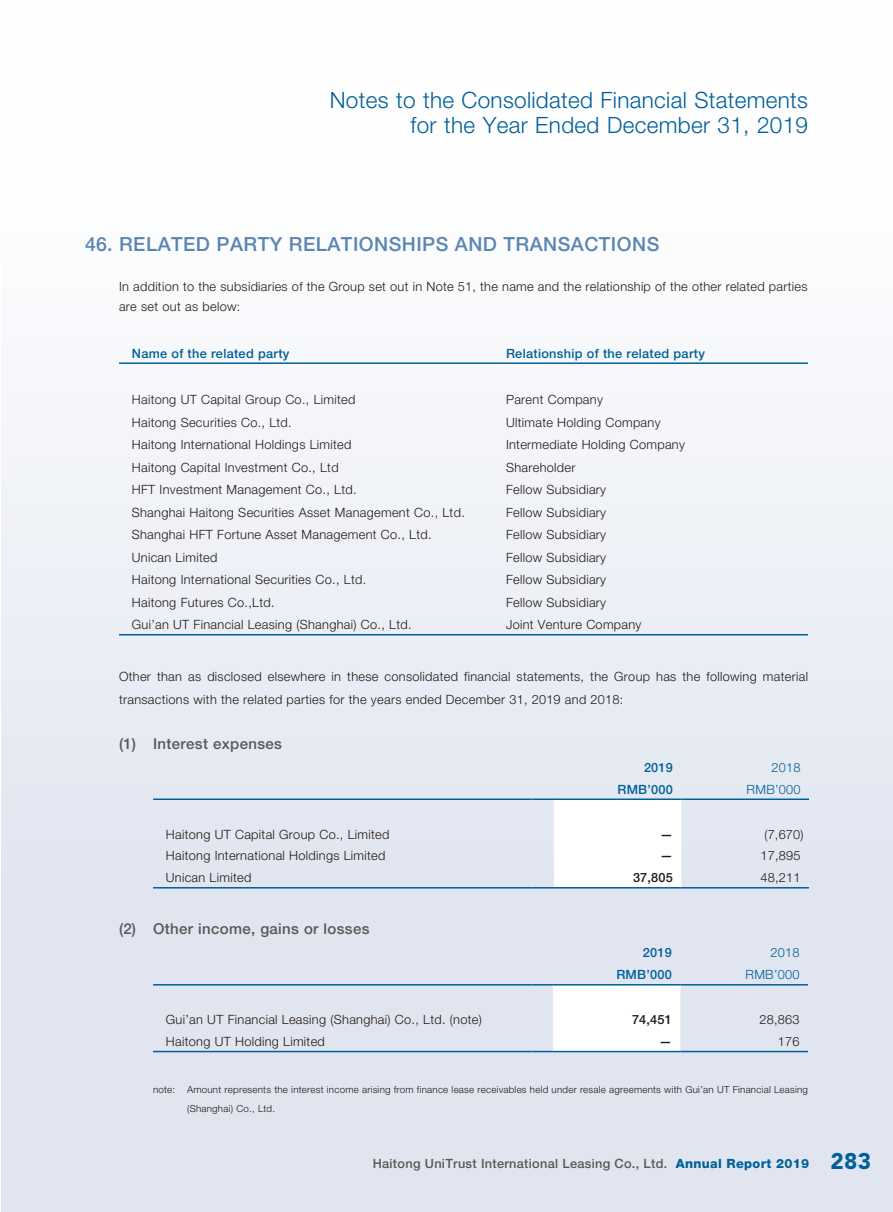
<style>
.page{position:relative;width:893px;height:1212px;background:#fff}
.page>*{position:absolute;margin:0;border:0;box-sizing:border-box;transform-origin:0 0}
.t1{font:300 22.5px/25.5px "Helvetica Neue";letter-spacing:.015em;color:#006098;text-align:right}
.t2{font:500 19.5px "Helvetica Neue";letter-spacing:.025em;color:#5b86b3}
.t3{font:500 15px "Helvetica Neue";letter-spacing:.025em;color:#595857}
.t4{font:300 12.75px/20.2px "Helvetica Neue";letter-spacing:.025em;color:#231916}
.t5{font:500 12.75px "Helvetica Neue";letter-spacing:.025em;color:#006098}
.t6{font:500 12.75px "Helvetica Neue";letter-spacing:.025em;color:#595857}
.t7{font:300 12.75px "Helvetica Neue";letter-spacing:.015em;color:#006098}
.t8{font:500 12.75px "Helvetica Neue";letter-spacing:.015em;color:#231916}
.t9{font:300 9.75px/19.5px "Helvetica Neue";letter-spacing:.025em;color:#231916}
.s1{font-weight:800;color:#006098}
.s2{font-family:"Avenir";font-weight:900;font-size:22.5px;color:#006098}
</style>
<div class="page">
<div style="left:1px;top:0;width:892px;height:1212px;background:linear-gradient(to bottom,#fff,#d9dfed)"></div>
<hr style="left:119px;top:362px;width:387px;height:2px;background:#006098">
<hr style="left:506px;top:362px;width:302px;height:2px;background:#006098">
<hr style="left:119px;top:634px;width:387px;height:1px;background:#006098">
<hr style="left:506px;top:634px;width:302px;height:1px;background:#006098">
<hr style="left:153px;top:798px;width:378px;height:2px;background:#006098">
<hr style="left:531px;top:798px;width:23px;height:2px;background:#006098">
<hr style="left:554px;top:798px;width:127px;height:2px;background:#006098">
<hr style="left:681px;top:798px;width:128px;height:2px;background:#006098">
<hr style="left:153px;top:887px;width:378px;height:1px;background:#006098">
<svg style="left:531px;top:799px;width:150px;height:89px"></svg>
<hr style="left:554px;top:887px;width:127px;height:1px;background:#006098">
<hr style="left:681px;top:887px;width:128px;height:1px;background:#006098">
<hr style="left:153px;top:984px;width:378px;height:1px;background:#006098">
<hr style="left:680px;top:984px;width:128px;height:1px;background:#006098">
<hr style="left:153px;top:1051px;width:378px;height:1px;background:#006098">
<svg style="left:531px;top:984px;width:149px;height:68px"></svg>
<hr style="left:553px;top:1051px;width:127px;height:1px;background:#006098">
<hr style="left:680px;top:1051px;width:128px;height:1px;background:#006098">
<h1 class="t1" style="left:330px;top:86px;width:480px">Notes to the Consolidated Financial Statements for the Year Ended December 31, 2019</h1>
<h2 class="t2" style="left:85px;top:232px;width:576px">46. RELATED PARTY RELATIONSHIPS AND TRANSACTIONS</h2>
<p class="t4" style="left:119px;top:276px;width:690px">In addition to the subsidiaries of the Group set out in Note 51, the name and the relationship of the other related parties are set out as below:</p>
<p class="t5" style="left:132px;top:345px;width:159px">Name of the related party</p>
<p class="t5" style="left:506px;top:345px;width:200px">Relationship of the related party</p>
<p class="t4" style="left:132px;top:389px;width:225px">Haitong UT Capital Group Co., Limited</p>
<p class="t4" style="left:506px;top:389px;width:98px">Parent Company</p>
<p class="t4" style="left:132px;top:412px;width:161px">Haitong Securities Co., Ltd.</p>
<p class="t4" style="left:506px;top:412px;width:156px">Ultimate Holding Company</p>
<p class="t4" style="left:132px;top:434px;width:221px">Haitong International Holdings Limited</p>
<p class="t4" style="left:506px;top:434px;width:180px">Intermediate Holding Company</p>
<p class="t4" style="left:132px;top:457px;width:208px">Haitong Capital Investment Co., Ltd</p>
<p class="t4" style="left:506px;top:457px;width:71px">Shareholder</p>
<p class="t4" style="left:132px;top:479px;width:226px">HFT Investment Management Co., Ltd.</p>
<p class="t4" style="left:506px;top:479px;width:102px">Fellow Subsidiary</p>
<p class="t4" style="left:132px;top:502px;width:335px">Shanghai Haitong Securities Asset Management Co., Ltd.</p>
<p class="t4" style="left:506px;top:502px;width:102px">Fellow Subsidiary</p>
<p class="t4" style="left:132px;top:524px;width:301px">Shanghai HFT Fortune Asset Management Co., Ltd.</p>
<p class="t4" style="left:506px;top:524px;width:102px">Fellow Subsidiary</p>
<p class="t4" style="left:132px;top:547px;width:87px">Unican Limited</p>
<p class="t4" style="left:506px;top:547px;width:102px">Fellow Subsidiary</p>
<p class="t4" style="left:132px;top:569px;width:236px">Haitong International Securities Co., Ltd.</p>
<p class="t4" style="left:506px;top:569px;width:102px">Fellow Subsidiary</p>
<p class="t4" style="left:132px;top:592px;width:144px">Haitong Futures Co.,Ltd.</p>
<p class="t4" style="left:506px;top:592px;width:102px">Fellow Subsidiary</p>
<p class="t4" style="left:132px;top:614px;width:281px">Gui’an UT Financial Leasing (Shanghai) Co., Ltd.</p>
<p class="t4" style="left:506px;top:614px;width:137px">Joint Venture Company</p>
<p class="t4" style="left:119px;top:665px;width:690px;line-height:22.5px">Other than as disclosed elsewhere in these consolidated financial statements, the Group has the following material transactions with the related parties for the years ended December 31, 2019 and 2018:</p>
<p class="t3" style="left:119px;top:734px;width:165px">(1) Interest expenses</p>
<p class="t5" style="left:644px;top:760px;width:30px">2019</p>
<p class="t7" style="left:772px;top:759px;width:30px">2018</p>
<p class="t5" style="left:617px;top:781px;width:57px">RMB’000</p>
<p class="t7" style="left:747px;top:781px;width:55px">RMB’000</p>
<p class="t4" style="left:166px;top:824px;width:225px">Haitong UT Capital Group Co., Limited</p>
<p class="t8" style="left:660px;top:826px;width:14px">—</p>
<p class="t4" style="left:764px;top:824px;width:41px">(7,670)</p>
<p class="t4" style="left:166px;top:845px;width:221px">Haitong International Holdings Limited</p>
<p class="t8" style="left:660px;top:848px;width:14px">—</p>
<p class="t4" style="left:761px;top:845px;width:41px">17,895</p>
<p class="t4" style="left:166px;top:867px;width:87px">Unican Limited</p>
<p class="t8" style="left:633px;top:870px;width:41px">37,805</p>
<p class="t4" style="left:761px;top:867px;width:41px">48,211</p>
<p class="t3" style="left:119px;top:920px;width:252px">(2) Other income, gains or losses</p>
<p class="t5" style="left:643px;top:945px;width:30px">2019</p>
<p class="t7" style="left:770px;top:945px;width:30px">2018</p>
<p class="t5" style="left:616px;top:967px;width:57px">RMB’000</p>
<p class="t7" style="left:745px;top:967px;width:55px">RMB’000</p>
<p class="t4" style="left:166px;top:1009px;width:318px">Gui’an UT Financial Leasing (Shanghai) Co., Ltd. (note)</p>
<p class="t8" style="left:632px;top:1012px;width:41px">74,451</p>
<p class="t4" style="left:760px;top:1009px;width:41px">28,863</p>
<p class="t4" style="left:166px;top:1031px;width:161px">Haitong UT Holding Limited</p>
<p class="t8" style="left:659px;top:1034px;width:14px">—</p>
<p class="t4" style="left:778px;top:1031px;width:23px">176</p>
<p class="t9" style="left:187px;top:1079px;width:622px;text-indent:-34px">note: Amount represents the interest income arising from finance lease receivables held under resale agreements with Gui’an UT Financial Leasing (Shanghai) Co., Ltd.</p>
<p class="t6" style="left:373px;top:1156px;width:500px">Haitong UniTrust International Leasing Co., Ltd. <span class="s1">Annual Report 2019</span> <span class="s2">283</span></p>
</div>
